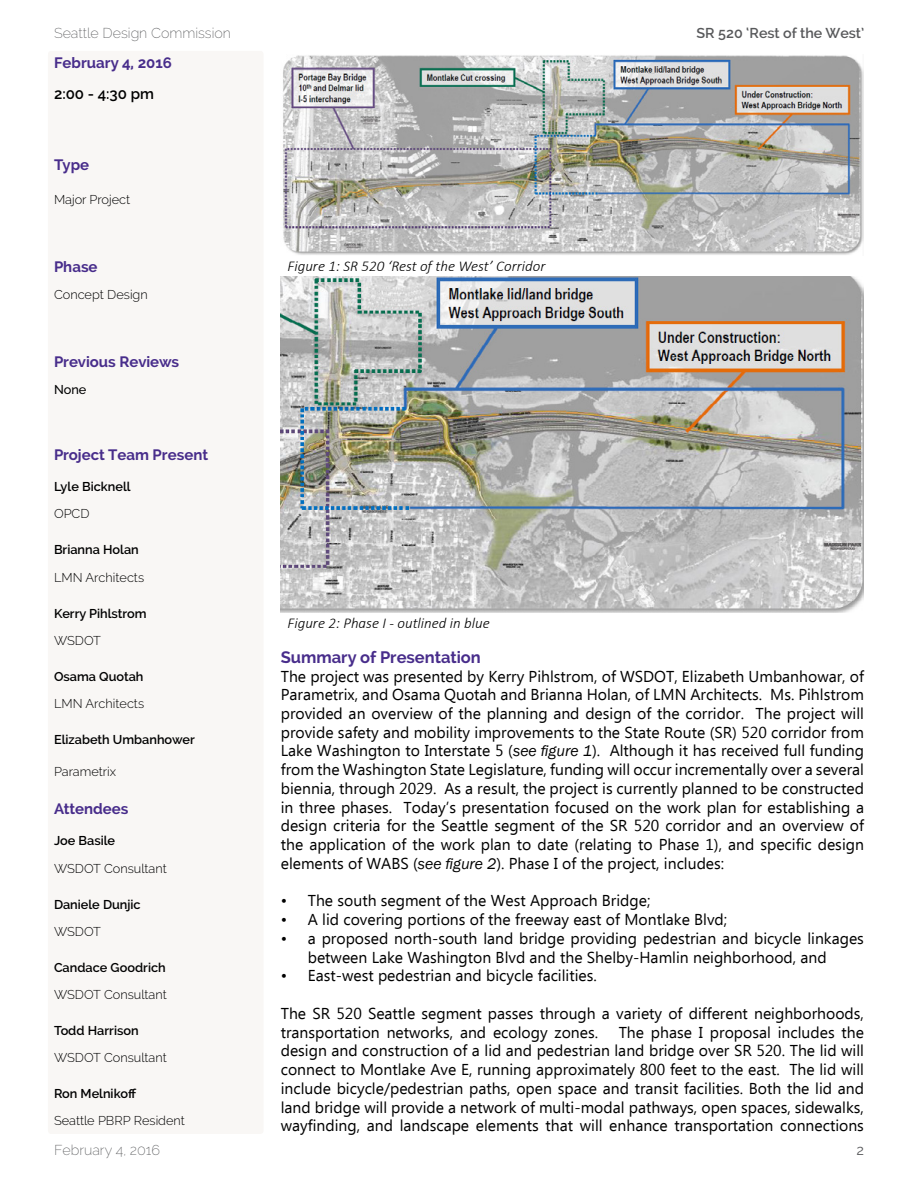
<style>
.page{position:relative;width:918px;height:1188px;background:#fff}
.page>*{position:absolute;margin:0;border:0;box-sizing:border-box;transform-origin:0 0}
.t1{font:700 16.5px "Raleway";color:#482d8b}
.t2{font:15.75px/18.8px "Ebrima";color:#000;text-align:justify}
.t3{font:700 15px "Raleway";color:#482d8b}
.t4{font:italic 300 15px "Calibri";color:#000}
.t5{font:600 15px "Raleway";color:#000}
.t6{font:200 14.25px "Raleway";color:#58595b}
.t7{font:600 14.25px "Raleway";color:#58595b}
.t8{font:14.25px "Raleway";color:#58595b}
.t9{font:300 12.75px "Raleway";color:#000}
.t10{font:600 12.75px "Raleway";color:#000}
.t11{font:500 12.75px "Raleway";color:#000}
.s1{font-family:"Franklin Gothic";font-style:italic}
</style>
<div class="page">
<div style="left:48px;top:51px;width:216px;height:1083px;background:#f9f7f5;border-radius:3px"></div>
<img style="left:283px;top:55px;width:581px;height:200px">
<img style="left:281px;top:276px;width:583px;height:336px">
<p class="t6" style="left:54px;top:25px;width:179px">Seattle Design Commission</p>
<p class="t7" style="left:696px;top:25px;width:169px">SR 520 ‘Rest of the West’</p>
<p class="t3" style="left:54px;top:54px;width:119px">February 4, 2016</p>
<p class="t5" style="left:54px;top:85px;width:101px">2:00 - 4:30 pm</p>
<p class="t3" style="left:54px;top:156px;width:37px">Type</p>
<p class="t9" style="left:54px;top:192px;width:78px">Major Project</p>
<p class="t3" style="left:54px;top:258px;width:45px">Phase</p>
<p class="t9" style="left:54px;top:287px;width:95px">Concept Design</p>
<p class="t3" style="left:54px;top:353px;width:127px">Previous Reviews</p>
<p class="t11" style="left:54px;top:383px;width:34px">None</p>
<p class="t3" style="left:54px;top:446px;width:156px">Project Team Present</p>
<p class="t10" style="left:54px;top:479px;width:78px">Lyle Bicknell</p>
<p class="t9" style="left:54px;top:507px;width:37px">OPCD</p>
<p class="t10" style="left:54px;top:543px;width:86px">Brianna Holan</p>
<p class="t9" style="left:54px;top:570px;width:92px">LMN Architects</p>
<p class="t10" style="left:54px;top:606px;width:94px">Kerry Pihlstrom</p>
<p class="t9" style="left:54px;top:633px;width:49px">WSDOT</p>
<p class="t10" style="left:54px;top:669px;width:91px">Osama Quotah</p>
<p class="t9" style="left:54px;top:696px;width:92px">LMN Architects</p>
<p class="t10" style="left:54px;top:732px;width:143px">Elizabeth Umbanhower</p>
<p class="t9" style="left:54px;top:764px;width:64px">Parametrix</p>
<p class="t3" style="left:54px;top:801px;width:76px">Attendees</p>
<p class="t10" style="left:54px;top:834px;width:63px">Joe Basile</p>
<p class="t9" style="left:54px;top:861px;width:114px">WSDOT Consultant</p>
<p class="t10" style="left:54px;top:897px;width:88px">Daniele Dunjic</p>
<p class="t9" style="left:54px;top:924px;width:49px">WSDOT</p>
<p class="t10" style="left:54px;top:960px;width:113px">Candace Goodrich</p>
<p class="t9" style="left:54px;top:987px;width:114px">WSDOT Consultant</p>
<p class="t10" style="left:54px;top:1023px;width:86px">Todd Harrison</p>
<p class="t9" style="left:54px;top:1050px;width:114px">WSDOT Consultant</p>
<p class="t10" style="left:54px;top:1086px;width:84px">Ron Melnikoff</p>
<p class="t9" style="left:54px;top:1113px;width:132px">Seattle PBRP Resident</p>
<p class="t6" style="left:54px;top:1142px;width:108px">February 4, 2016</p>
<p class="t4" style="left:288px;top:257px;width:259px">Figure 1: SR 520 ‘Rest of the West’ Corridor</p>
<p class="t4" style="left:288px;top:614px;width:204px">Figure 2: Phase I - outlined in blue</p>
<p class="t1" style="left:281px;top:648px;width:202px">Summary of Presentation</p>
<p class="t2" style="left:281px;top:668px;width:585px">The project was presented by Kerry Pihlstrom, of WSDOT, Elizabeth Umbanhowar, of Parametrix, and Osama Quotah and Brianna Holan, of LMN Architects. Ms. Pihlstrom provided an overview of the planning and design of the corridor. The project will provide safety and mobility improvements to the State Route (SR) 520 corridor from Lake Washington to Interstate 5 (<span class="s1">see figure 1</span>). Although it has received full funding from the Washington State Legislature, funding will occur incrementally over a several biennia, through 2029. As a result, the project is currently planned to be constructed in three phases. Today’s presentation focused on the work plan for establishing a design criteria for the Seattle segment of the SR 520 corridor and an overview of the application of the work plan to date (relating to Phase 1), and specific design elements of WABS (<span class="s1">see figure 2</span>). Phase I of the project, includes:</p>
<p class="t2" style="left:281px;top:893px;width:371px">• The south segment of the West Approach Bridge;</p>
<p class="t2" style="left:281px;top:911px;width:448px">• A lid covering portions of the freeway east of Montlake Blvd;</p>
<p class="t2" style="left:308px;top:930px;width:558px;text-indent:-27px">• a proposed north-south land bridge providing pedestrian and bicycle linkages between Lake Washington Blvd and the Shelby-Hamlin neighborhood, and</p>
<p class="t2" style="left:281px;top:967px;width:318px">• East-west pedestrian and bicycle facilities.</p>
<p class="t2" style="left:281px;top:1005px;width:585px">The SR 520 Seattle segment passes through a variety of different neighborhoods, transportation networks, and ecology zones.</p>
<p class="t2" style="left:281px;top:1024px;width:585px;text-indent:338px">The phase I proposal includes the design and construction of a lid and pedestrian land bridge over SR 520. The lid will connect to Montlake Ave E, running approximately 800 feet to the east. The lid will include bicycle/pedestrian paths, open space and transit facilities. Both the lid and land bridge will provide a network of multi-modal pathways, open spaces, sidewalks, wayfinding, and landscape elements that will enhance transportation connections</p>
<p class="t8" style="left:856px;top:1142px;width:9px">2</p>
</div>
